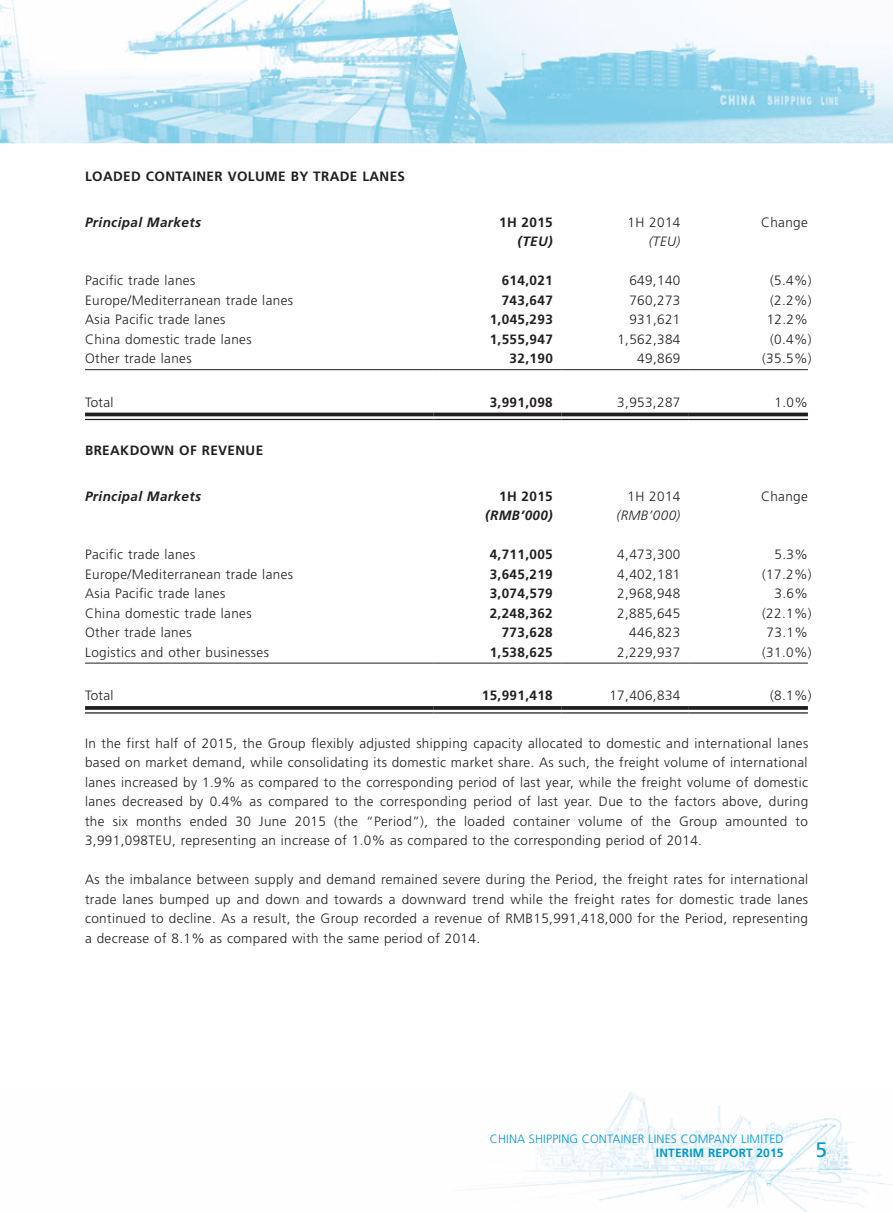
<style>
.page{position:relative;width:893px;height:1212px;background:#fff}
.page>*{position:absolute;margin:0;border:0;box-sizing:border-box;transform-origin:0 0}
.t1{font:21px "Frutiger LT Std";color:#0098ce}
.t2{font:300 13.5px/19.5px "Frutiger LT Std";letter-spacing:.03em;color:#231f20;text-align:justify}
.t3{font:700 13.5px "Frutiger LT Std";letter-spacing:.03em;color:#231f20}
.t4{font:italic 700 13.5px "Frutiger LT Std";letter-spacing:.03em;color:#231f20}
.t5{font:italic 300 13.5px "Frutiger LT Std";letter-spacing:.03em;color:#231f20}
.t6{font:300 12px "Frutiger LT Std";letter-spacing:.015em;color:#0098ce}
.t7{font:700 12px "Frutiger LT Std";letter-spacing:.015em;color:#0098ce}
</style>
<div class="page">
<img style="left:469px;top:1091px;width:424px;height:121px">
<img style="left:0;top:0;width:441px;height:143px">
<img style="left:441px;top:0;width:452px;height:143px">
<hr style="left:85px;top:369px;width:349px;height:1px;background:#231f20">
<hr style="left:434px;top:369px;width:127px;height:1px;background:#231f20">
<hr style="left:561px;top:369px;width:128px;height:1px;background:#231f20">
<hr style="left:689px;top:369px;width:119px;height:1px;background:#231f20">
<hr style="left:85px;top:413px;width:349px;height:3px;background:#231f20">
<hr style="left:85px;top:419px;width:349px;height:1px;background:#231f20">
<hr style="left:434px;top:413px;width:127px;height:3px;background:#231f20">
<hr style="left:434px;top:419px;width:127px;height:1px;background:#231f20">
<hr style="left:561px;top:413px;width:128px;height:3px;background:#231f20">
<hr style="left:561px;top:419px;width:128px;height:1px;background:#231f20">
<hr style="left:689px;top:413px;width:119px;height:3px;background:#231f20">
<hr style="left:689px;top:419px;width:119px;height:1px;background:#231f20">
<hr style="left:85px;top:663px;width:349px;height:1px;background:#231f20">
<hr style="left:434px;top:663px;width:127px;height:1px;background:#231f20">
<hr style="left:561px;top:663px;width:128px;height:1px;background:#231f20">
<hr style="left:689px;top:663px;width:119px;height:1px;background:#231f20">
<svg style="left:85px;top:706px;width:349px;height:4px"></svg>
<hr style="left:85px;top:712px;width:349px;height:1px;background:#231f20">
<svg style="left:434px;top:706px;width:127px;height:4px"></svg>
<hr style="left:434px;top:712px;width:127px;height:1px;background:#231f20">
<svg style="left:561px;top:706px;width:128px;height:4px"></svg>
<hr style="left:561px;top:712px;width:128px;height:1px;background:#231f20">
<svg style="left:689px;top:706px;width:119px;height:4px"></svg>
<hr style="left:689px;top:712px;width:119px;height:1px;background:#231f20">
<p class="t3" style="left:85px;top:169px;width:322px">LOADED CONTAINER VOLUME BY TRADE LANES</p>
<p class="t4" style="left:85px;top:214px;width:117px">Principal Markets</p>
<p class="t3" style="left:499px;top:214px;width:55px">1H 2015</p>
<p class="t2" style="left:627px;top:212px;width:54px">1H 2014</p>
<p class="t2" style="left:761px;top:212px;width:48px">Change</p>
<p class="t4" style="left:517px;top:234px;width:37px">(TEU)</p>
<p class="t5" style="left:649px;top:234px;width:33px">(TEU)</p>
<p class="t2" style="left:85px;top:271px;width:112px">Pacific trade lanes</p>
<p class="t3" style="left:502px;top:273px;width:53px">614,021</p>
<p class="t2" style="left:629px;top:271px;width:53px">649,140</p>
<p class="t2" style="left:770px;top:271px;width:43px">(5.4%)</p>
<p class="t2" style="left:85px;top:290px;width:209px">Europe/Mediterranean trade lanes</p>
<p class="t3" style="left:502px;top:292px;width:53px">743,647</p>
<p class="t2" style="left:629px;top:290px;width:53px">760,273</p>
<p class="t2" style="left:770px;top:290px;width:43px">(2.2%)</p>
<p class="t2" style="left:85px;top:310px;width:142px">Asia Pacific trade lanes</p>
<p class="t3" style="left:490px;top:312px;width:65px">1,045,293</p>
<p class="t2" style="left:629px;top:310px;width:53px">931,621</p>
<p class="t2" style="left:767px;top:310px;width:43px">12.2%</p>
<p class="t2" style="left:85px;top:329px;width:168px">China domestic trade lanes</p>
<p class="t3" style="left:490px;top:331px;width:65px">1,555,947</p>
<p class="t2" style="left:617px;top:329px;width:65px">1,562,384</p>
<p class="t2" style="left:770px;top:329px;width:43px">(0.4%)</p>
<p class="t2" style="left:85px;top:349px;width:108px">Other trade lanes</p>
<p class="t3" style="left:510px;top:351px;width:45px">32,190</p>
<p class="t2" style="left:637px;top:349px;width:45px">49,869</p>
<p class="t2" style="left:762px;top:349px;width:51px">(35.5%)</p>
<p class="t2" style="left:85px;top:392px;width:30px">Total</p>
<p class="t3" style="left:490px;top:394px;width:65px">3,991,098</p>
<p class="t2" style="left:617px;top:392px;width:65px">3,953,287</p>
<p class="t2" style="left:774px;top:392px;width:35px">1.0%</p>
<p class="t3" style="left:85px;top:443px;width:180px">BREAKDOWN OF REVENUE</p>
<p class="t4" style="left:85px;top:488px;width:117px">Principal Markets</p>
<p class="t3" style="left:499px;top:488px;width:55px">1H 2015</p>
<p class="t2" style="left:627px;top:486px;width:54px">1H 2014</p>
<p class="t2" style="left:761px;top:486px;width:48px">Change</p>
<p class="t4" style="left:485px;top:507px;width:69px">(RMB’000)</p>
<p class="t5" style="left:617px;top:508px;width:65px">(RMB’000)</p>
<p class="t2" style="left:85px;top:545px;width:112px">Pacific trade lanes</p>
<p class="t3" style="left:490px;top:546px;width:65px">4,711,005</p>
<p class="t2" style="left:617px;top:545px;width:65px">4,473,300</p>
<p class="t2" style="left:774px;top:545px;width:35px">5.3%</p>
<p class="t2" style="left:85px;top:564px;width:210px">Europe/Mediterranean trade lanes</p>
<p class="t3" style="left:490px;top:566px;width:65px">3,645,219</p>
<p class="t2" style="left:617px;top:564px;width:65px">4,402,181</p>
<p class="t2" style="left:762px;top:564px;width:51px">(17.2%)</p>
<p class="t2" style="left:85px;top:584px;width:142px">Asia Pacific trade lanes</p>
<p class="t3" style="left:490px;top:585px;width:65px">3,074,579</p>
<p class="t2" style="left:617px;top:584px;width:65px">2,968,948</p>
<p class="t2" style="left:774px;top:584px;width:35px">3.6%</p>
<p class="t2" style="left:85px;top:603px;width:168px">China domestic trade lanes</p>
<p class="t3" style="left:490px;top:605px;width:65px">2,248,362</p>
<p class="t2" style="left:617px;top:603px;width:65px">2,885,645</p>
<p class="t2" style="left:762px;top:603px;width:51px">(22.1%)</p>
<p class="t2" style="left:85px;top:623px;width:108px">Other trade lanes</p>
<p class="t3" style="left:502px;top:624px;width:53px">773,628</p>
<p class="t2" style="left:629px;top:623px;width:53px">446,823</p>
<p class="t2" style="left:767px;top:623px;width:43px">73.1%</p>
<p class="t2" style="left:85px;top:642px;width:185px">Logistics and other businesses</p>
<p class="t3" style="left:490px;top:644px;width:65px">1,538,625</p>
<p class="t2" style="left:617px;top:642px;width:65px">2,229,937</p>
<p class="t2" style="left:762px;top:642px;width:51px">(31.0%)</p>
<p class="t2" style="left:85px;top:686px;width:30px">Total</p>
<p class="t3" style="left:482px;top:687px;width:72px">15,991,418</p>
<p class="t2" style="left:609px;top:686px;width:72px">17,406,834</p>
<p class="t2" style="left:770px;top:686px;width:43px">(8.1%)</p>
<p class="t2" style="left:85px;top:734px;width:725px">In the first half of 2015, the Group flexibly adjusted shipping capacity allocated to domestic and international lanes based on market demand, while consolidating its domestic market share. As such, the freight volume of international lanes increased by 1.9% as compared to the corresponding period of last year, while the freight volume of domestic lanes decreased by 0.4% as compared to the corresponding period of last year. Due to the factors above, during the six months ended 30 June 2015 (the “Period”), the loaded container volume of the Group amounted to 3,991,098TEU, representing an increase of 1.0% as compared to the corresponding period of 2014.</p>
<p class="t2" style="left:85px;top:870px;width:725px">As the imbalance between supply and demand remained severe during the Period, the freight rates for international trade lanes bumped up and down and towards a downward trend while the freight rates for domestic trade lanes continued to decline. As a result, the Group recorded a revenue of RMB15,991,418,000 for the Period, representing a decrease of 8.1% as compared with the same period of 2014.</p>
<p class="t6" style="left:490px;top:1132px;width:295px">China Shipping Container Lines Company Limited</p>
<p class="t7" style="left:656px;top:1146px;width:129px">INTERIM REPORT 2015</p>
<h1 class="t1" style="left:815px;top:1138px;width:13px">5</h1>
</div>
